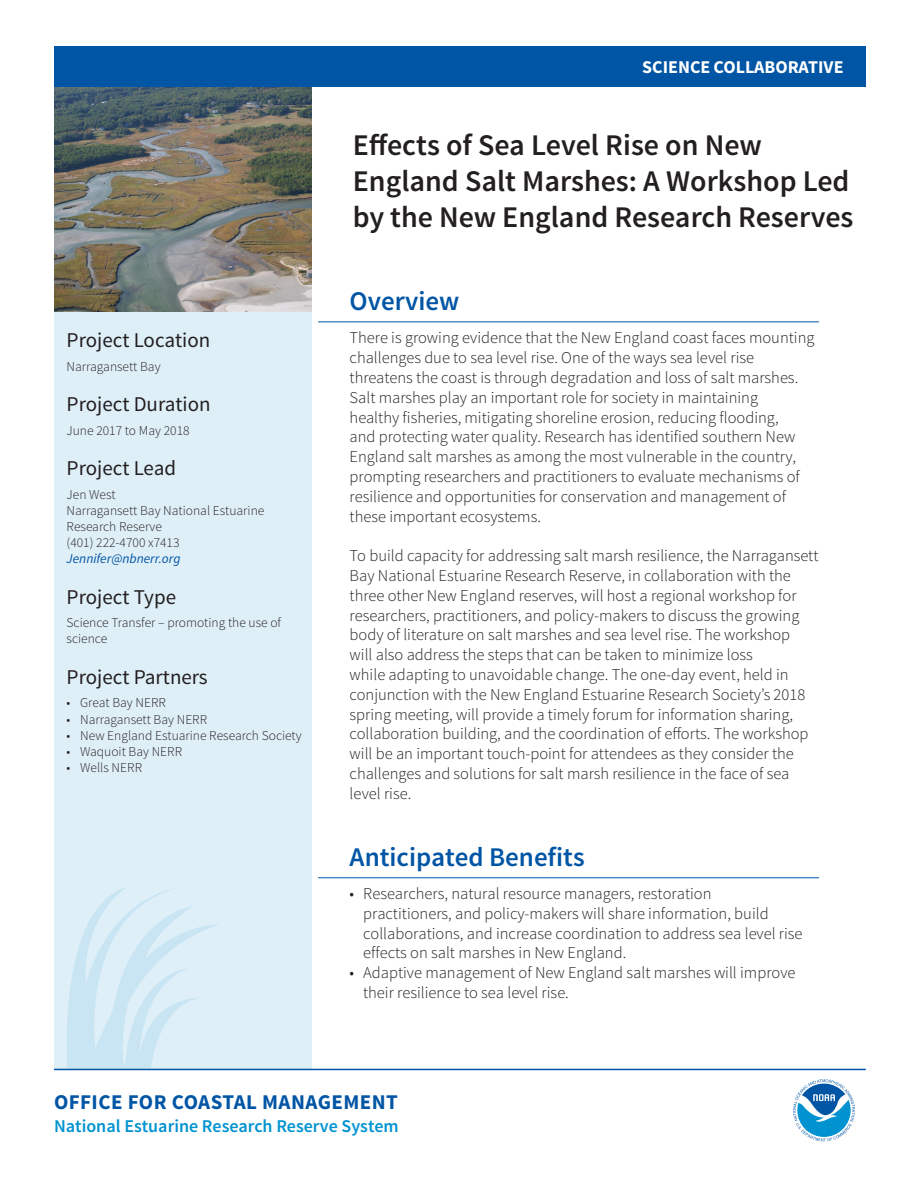
<style>
.page{position:relative;width:918px;height:1188px;background:#fff}
.page>*{position:absolute;margin:0;border:0;box-sizing:border-box;transform-origin:0 0}
.t1{font:600 30px/36px "Source Sans Pro";color:#231f20}
.t2{font:600 27px "Source Sans Pro";color:#0155a5}
.h2_side{font:21px "Source Sans Pro";color:#231f20}
.ocm{font:700 21px "Source Sans Pro";letter-spacing:.02em;color:#0155a5}
.nerrs{font:600 18px "Source Sans Pro";color:#0093d0}
.title_header{font:700 18px "Source Sans Pro";color:#fff}
.t3{font:300 16.5px/19.8px "Source Sans Pro";color:#231f20}
.p_side{font:300 13.5px/16.2px "Source Sans Pro";color:#231f20}
.p_side-2{font:italic 13.5px "Source Sans Pro";color:#0155a5}
</style>
<div class="page">
<div style="left:54px;top:77px;width:258px;height:992px;background:#dfeff8"></div>
<div style="left:54px;top:46px;width:812px;height:41px;background:#0155a5"></div>
<hr style="left:318px;top:322px;width:501px;height:1px;background:#0155a5">
<hr style="left:318px;top:878px;width:501px;height:1px;background:#0155a5">
<svg style="left:65px;top:887px;width:155px;height:182px"></svg>
<hr style="left:54px;top:1069px;width:812px;height:1px;background:#0155a5">
<svg style="left:793px;top:1079px;width:62px;height:62px"></svg>
<img style="left:54px;top:87px;width:258px;height:224px">
<p class="title_header" style="left:642px;top:55px;width:203px">SCIENCE COLLABORATIVE</p>
<p class="h2_side" style="left:67px;top:327px;width:145px">Project Location</p>
<p class="p_side" style="left:67px;top:358px;width:95px">Narragansett Bay</p>
<p class="h2_side" style="left:67px;top:391px;width:146px">Project Duration</p>
<p class="p_side" style="left:67px;top:422px;width:125px">June 2017 to May 2018</p>
<p class="h2_side" style="left:67px;top:455px;width:111px">Project Lead</p>
<p class="p_side" style="left:67px;top:486px;width:51px">Jen West</p>
<p class="p_side" style="left:67px;top:502px;width:199px">Narragansett Bay National Estuarine<br>Research Reserve</p>
<p class="p_side" style="left:67px;top:535px;width:114px">(401) 222-4700 x7413</p>
<p class="p_side-2" style="left:67px;top:551px;width:115px">Jennifer@nbnerr.org</p>
<p class="h2_side" style="left:67px;top:584px;width:111px">Project Type</p>
<p class="p_side" style="left:67px;top:615px;width:216px">Science Transfer – promoting the use of science</p>
<p class="h2_side" style="left:67px;top:664px;width:143px">Project Partners</p>
<p class="p_side" style="left:67px;top:695px;width:101px">• Great Bay NERR</p>
<p class="p_side" style="left:67px;top:711px;width:142px">• Narragansett Bay NERR</p>
<p class="p_side" style="left:67px;top:727px;width:237px">• New England Estuarine Research Society</p>
<p class="p_side" style="left:67px;top:743px;width:117px">• Waquoit Bay NERR</p>
<p class="p_side" style="left:67px;top:760px;width:77px">• Wells NERR</p>
<p class="t1" style="left:353px;top:128px;width:502px">Effects of Sea Level Rise on New<br>England Salt Marshes: A Workshop Led by the New England Research Reserves</p>
<p class="t2" style="left:350px;top:284px;width:111px">Overview</p>
<p class="t3" style="left:350px;top:328px;width:466px">There is growing evidence that the New England coast faces mounting challenges due to sea level rise. One of the ways sea level rise threatens the coast is through degradation and loss of salt marshes.<br>Salt marshes play an important role for society in maintaining<br>healthy fisheries, mitigating shoreline erosion, reducing flooding,<br>and protecting water quality. Research has identified southern New England salt marshes as among the most vulnerable in the country, prompting researchers and practitioners to evaluate mechanisms of resilience and opportunities for conservation and management of these important ecosystems.</p>
<p class="t3" style="left:350px;top:546px;width:470px">To build capacity for addressing salt marsh resilience, the Narragansett Bay National Estuarine Research Reserve, in collaboration with the three other New England reserves, will host a regional workshop for researchers, practitioners, and policy-makers to discuss the growing body of literature on salt marshes and sea level rise. The workshop<br>will also address the steps that can be taken to minimize loss<br>while adapting to unavoidable change. The one-day event, held in conjunction with the New England Estuarine Research Society’s 2018 spring meeting, will provide a timely forum for information sharing, collaboration building, and the coordination of efforts. The workshop will be an important touch-point for attendees as they consider the challenges and solutions for salt marsh resilience in the face of sea level rise.</p>
<p class="t2" style="left:350px;top:840px;width:237px">Anticipated Benefits</p>
<p class="t3" style="left:363px;top:884px;width:441px;text-indent:-14px">• Researchers, natural resource managers, restoration practitioners, and policy-makers will share information, build collaborations, and increase coordination to address sea level rise effects on salt marshes in New England.</p>
<p class="t3" style="left:363px;top:963px;width:434px;text-indent:-14px">• Adaptive management of New England salt marshes will improve their resilience to sea level rise.</p>
<p class="ocm" style="left:54px;top:1088px;width:345px">OFFICE FOR COASTAL MANAGEMENT</p>
<p class="nerrs" style="left:54px;top:1115px;width:346px">National Estuarine Research Reserve System</p>
</div>
